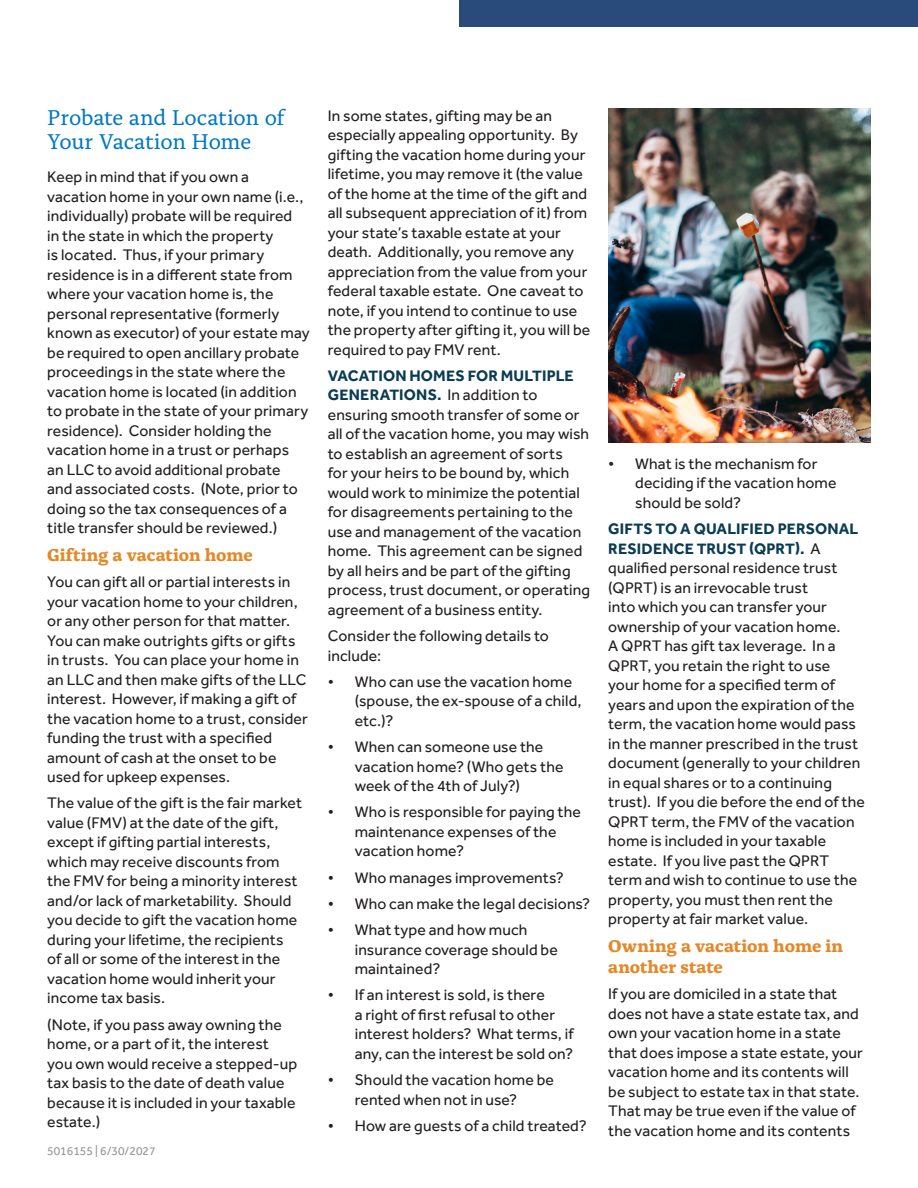
<style>
.page{position:relative;width:918px;height:1188px;background:#fff}
.page>*{position:absolute;margin:0;border:0;box-sizing:border-box;transform-origin:0 0}
.Body_New{font:22.5px/24px "Alda Pro";letter-spacing:-.015em;color:#0079c2}
.body_effra_10_12{font:700 18px/21px "Alda Pro";color:#e3892a}
.Body_New-2{font:700 18px "Alda Pro";color:#e3892a}
.body_effra_10_12-2{font:15.75px/19.5px "Effra Pro";letter-spacing:.01em;color:#231f20}
.Body_New-3{font:15.75px/19.5px "Effra Pro";letter-spacing:.01em;color:#231f20}
.Body_New-4{font:12px "Effra Pro";color:#939598}
.s1{font-weight:700;color:#0a3c53}
</style>
<div class="page">
<img style="left:608px;top:108px;width:263px;height:335px">
<div style="left:459px;top:0;width:459px;height:27px;background:#294b7b"></div>
<p class="Body_New" style="left:47px;top:104px;width:239px">Probate and Location of<br>Your Vacation Home</p>
<p class="Body_New-3" style="left:47px;top:167px;width:264px">Keep in mind that if you own a vacation home in your own name (i.e., individually) probate will be required<br>in the state in which the property<br>is located. Thus, if your primary residence is in a different state from where your vacation home is, the personal representative (formerly known as executor) of your estate may be required to open ancillary probate proceedings in the state where the vacation home is located (in addition to probate in the state of your primary residence). Consider holding the vacation home in a trust or perhaps<br>an LLC to avoid additional probate and associated costs. (Note, prior to doing so the tax consequences of a title transfer should be reviewed.)</p>
<p class="Body_New-2" style="left:47px;top:541px;width:207px">Gifting a vacation home</p>
<p class="Body_New-3" style="left:47px;top:572px;width:262px">You can gift all or partial interests in your vacation home to your children, or any other person for that matter.<br>You can make outrights gifts or gifts in trusts. You can place your home in an LLC and then make gifts of the LLC interest. However, if making a gift of the vacation home to a trust, consider funding the trust with a specified amount of cash at the onset to be used for upkeep expenses.</p>
<p class="Body_New-3" style="left:47px;top:793px;width:256px">The value of the gift is the fair market value (FMV) at the date of the gift, except if gifting partial interests, which may receive discounts from the FMV for being a minority interest and/or lack of marketability. Should you decide to gift the vacation home during your lifetime, the recipients<br>of all or some of the interest in the vacation home would inherit your income tax basis.</p>
<p class="Body_New-3" style="left:47px;top:1014px;width:251px">(Note, if you pass away owning the home, or a part of it, the interest you own would receive a stepped-up tax basis to the date of death value because it is included in your taxable estate.)</p>
<p class="Body_New-4" style="left:47px;top:1144px;width:110px">5016155 | 6/30/2027</p>
<p class="body_effra_10_12-2" style="left:328px;top:105px;width:264px">In some states, gifting may be an especially appealing opportunity. By gifting the vacation home during your lifetime, you may remove it (the value of the home at the time of the gift and all subsequent appreciation of it) from your state’s taxable estate at your death. Additionally, you remove any appreciation from the value from your federal taxable estate. One caveat to note, if you intend to continue to use the property after gifting it, you will be required to pay FMV rent.</p>
<p class="body_effra_10_12-2" style="left:328px;top:366px;width:264px"><span class="s1">VACATION HOMES FOR MULTIPLE GENERATIONS.</span> In addition to ensuring smooth transfer of some or all of the vacation home, you may wish to establish an agreement of sorts<br>for your heirs to be bound by, which would work to minimize the potential for disagreements pertaining to the use and management of the vacation home. This agreement can be signed by all heirs and be part of the gifting process, trust document, or operating agreement of a business entity.</p>
<p class="body_effra_10_12-2" style="left:328px;top:626px;width:223px">Consider the following details to include:</p>
<p class="body_effra_10_12-2" style="left:355px;top:672px;width:228px;text-indent:-27px">• Who can use the vacation home (spouse, the ex-spouse of a child, etc.)?</p>
<p class="body_effra_10_12-2" style="left:355px;top:737px;width:210px;text-indent:-27px">• When can someone use the vacation home? (Who gets the week of the 4th of July?)</p>
<p class="body_effra_10_12-2" style="left:355px;top:802px;width:228px;text-indent:-27px">• Who is responsible for paying the maintenance expenses of the vacation home?</p>
<p class="body_effra_10_12-2" style="left:328px;top:867px;width:238px">• Who manages improvements?</p>
<p class="body_effra_10_12-2" style="left:328px;top:894px;width:264px">• Who can make the legal decisions?</p>
<p class="body_effra_10_12-2" style="left:355px;top:920px;width:205px;text-indent:-27px">• What type and how much insurance coverage should be maintained?</p>
<p class="body_effra_10_12-2" style="left:355px;top:985px;width:220px;text-indent:-27px">• If an interest is sold, is there<br>a right of first refusal to other interest holders? What terms, if any, can the interest be sold on?</p>
<p class="body_effra_10_12-2" style="left:355px;top:1070px;width:201px;text-indent:-27px">• Should the vacation home be rented when not in use?</p>
<p class="body_effra_10_12-2" style="left:328px;top:1116px;width:261px">• How are guests of a child treated?</p>
<p class="body_effra_10_12-2" style="left:635px;top:454px;width:203px;text-indent:-27px">• What is the mechanism for deciding if the vacation home should be sold?</p>
<p class="body_effra_10_12-2" style="left:608px;top:519px;width:258px"><span class="s1">GIFTS TO A QUALIFIED PERSONAL<br>RESIDENCE TRUST (QPRT).</span> A qualified personal residence trust (QPRT) is an irrevocable trust<br>into which you can transfer your ownership of your vacation home.<br>A QPRT has gift tax leverage. In a<br>QPRT, you retain the right to use your home for a specified term of years and upon the expiration of the term, the vacation home would pass in the manner prescribed in the trust document (generally to your children in equal shares or to a continuing trust). If you die before the end of the<br>QPRT term, the FMV of the vacation home is included in your taxable estate. If you live past the QPRT term and wish to continue to use the property, you must then rent the property at fair market value.</p>
<p class="body_effra_10_12" style="left:608px;top:934px;width:237px">Owning a vacation home in another state</p>
<p class="body_effra_10_12-2" style="left:608px;top:984px;width:256px">If you are domiciled in a state that does not have a state estate tax, and own your vacation home in a state that does impose a state estate, your vacation home and its contents will be subject to estate tax in that state.<br>That may be true even if the value of the vacation home and its contents</p>
</div>
